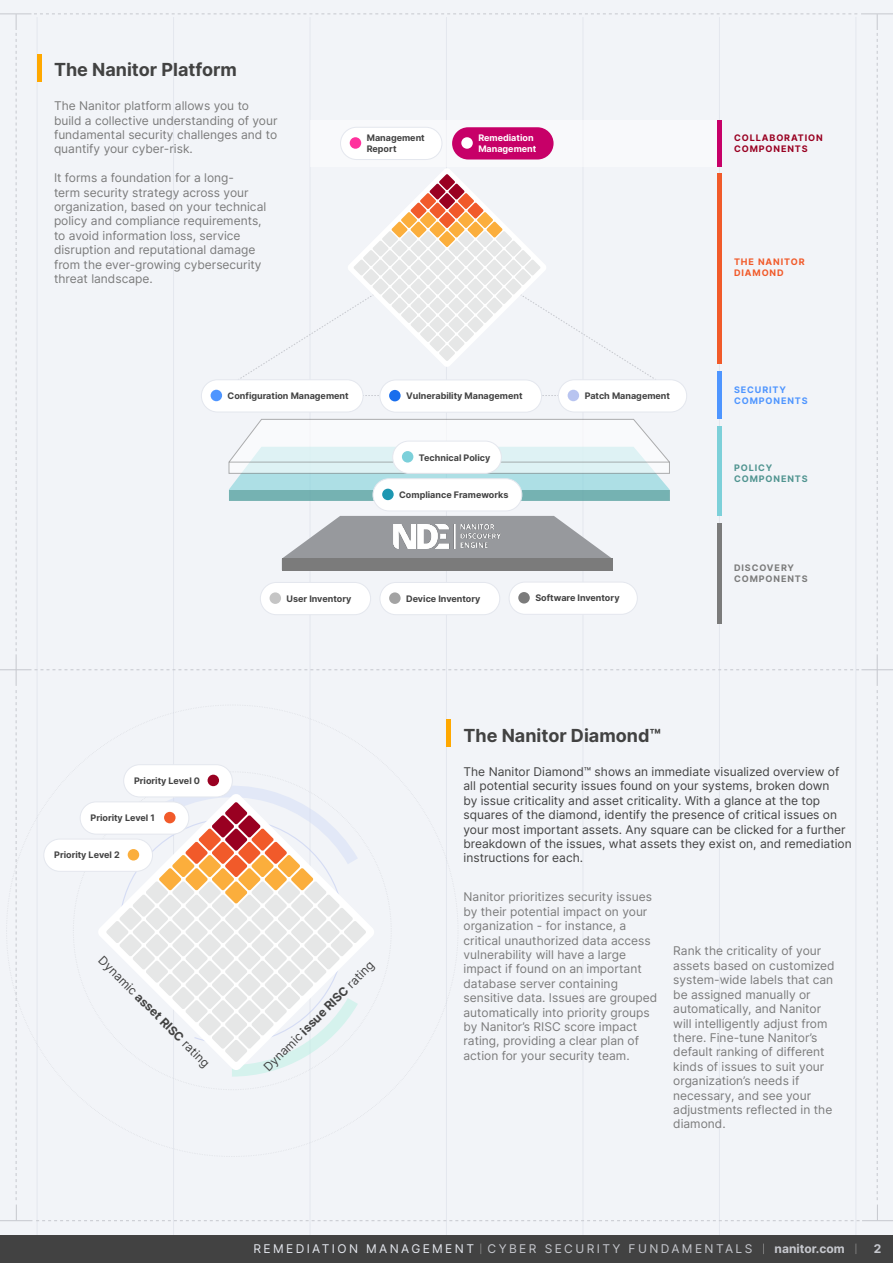
<style>
.page{position:relative;width:893px;height:1263px;background:#f2f4f8}
.page>*{position:absolute;margin:0;border:0;box-sizing:border-box;transform-origin:0 0}
.t1{font:700 18px "Inter";color:#424242}
.t2{font:12px/14.4px "Inter";color:#7b7b7b}
.t3{font:12px/14.4px "Inter";color:#424242}
.t4{font:12px "Inter";letter-spacing:.2em;color:#c6c8ce}
.t5{font:12px "Inter";letter-spacing:.2em;color:#e4e7ee}
.t6{font:700 12px "Inter";color:#c6c8ce}
.t7{font:700 9px/10.8px "Inter";color:#424242}
.t8{font:700 9px/10.8px "Inter";letter-spacing:.1em;color:#990021}
.t9{font:700 9px/10.8px "Inter";color:#fff}
.t10{font:700 9px/10.8px "Inter";letter-spacing:.1em;color:#7b7b7b}
.t11{font:700 9px/10.8px "Inter";letter-spacing:.1em;color:#4e95ff}
.t12{font:700 9px/10.8px "Inter";letter-spacing:.1em;color:#f15a2a}
.t13{font:700 9px/10.8px "Inter";letter-spacing:.1em;color:#509490}
.s1{font-weight:700}
</style>
<div class="page">
<hr style="left:37px;top:17px;width:1px;height:1229px;background:#e4e7ee">
<hr style="left:310px;top:17px;width:1px;height:1229px;background:#e4e7ee">
<hr style="left:173px;top:17px;width:1px;height:1229px;background:#e4e7ee">
<hr style="left:719px;top:17px;width:1px;height:1229px;background:#e4e7ee">
<hr style="left:855px;top:17px;width:1px;height:1229px;background:#e4e7ee">
<hr style="left:446px;top:17px;width:1px;height:1229px;background:#e4e7ee">
<hr style="left:583px;top:17px;width:1px;height:1229px;background:#e4e7ee">
<div style="left:0;top:1236px;width:893px;height:27px;background:#424242"></div>
<hr style="left:0;top:669px;width:32px;height:1px;background:#c6c8ce">
<hr style="left:16px;top:654px;width:1px;height:32px;background:#c6c8ce">
<hr style="left:861px;top:669px;width:32px;height:1px;background:#c6c8ce">
<hr style="left:877px;top:654px;width:1px;height:32px;background:#c6c8ce">
<svg style="left:34px;top:669px;width:825px;height:1px"></svg>
<hr style="left:0;top:14px;width:31px;height:1px;background:#c6c8ce">
<svg style="left:16px;top:14px;width:1px;height:637px"></svg>
<hr style="left:861px;top:14px;width:32px;height:1px;background:#c6c8ce">
<svg style="left:877px;top:14px;width:1px;height:637px"></svg>
<svg style="left:34px;top:14px;width:823px;height:1px"></svg>
<hr style="left:862px;top:1220px;width:31px;height:1px;background:#c6c8ce">
<svg style="left:877px;top:690px;width:1px;height:530px"></svg>
<hr style="left:0;top:1220px;width:32px;height:1px;background:#c6c8ce">
<svg style="left:16px;top:690px;width:1px;height:530px"></svg>
<svg style="left:36px;top:1220px;width:824px;height:1px"></svg>
<div style="left:37px;top:54px;width:5px;height:27px;background:#ffa800"></div>
<div style="left:446px;top:720px;width:5px;height:27px;background:#ffa800"></div>
<div style="left:310px;top:120px;width:409px;height:46px;background:#f8f9fb"></div>
<svg style="left:283px;top:516px;width:328px;height:42px"></svg>
<div style="left:282px;top:558px;width:331px;height:12px;background:#7b7b7b"></div>
<div style="left:340px;top:127px;width:102px;height:32px;background:#fff;border-radius:16px"></div>
<div style="left:340px;top:127px;width:102px;height:33px;border:1px solid #e4e7ee;border-radius:16px"></div>
<div style="left:350px;top:137px;width:11px;height:12px;background:#ff329d;border-radius:50%"></div>
<div style="left:452px;top:127px;width:102px;height:32px;background:#c70068;border-radius:16px"></div>
<div style="left:461px;top:137px;width:12px;height:12px;background:#fff;border-radius:50%"></div>
<div style="left:124px;top:765px;width:108px;height:32px;background:#fff;border-radius:16px"></div>
<div style="left:123px;top:764px;width:110px;height:33px;border:1px solid #e4e7ee;border-radius:16px"></div>
<div style="left:208px;top:775px;width:11px;height:11px;background:#990021;border-radius:50%"></div>
<div style="left:80px;top:802px;width:109px;height:32px;background:#fff;border-radius:16px"></div>
<div style="left:44px;top:839px;width:108px;height:32px;background:#fff;border-radius:16px"></div>
<div style="left:43px;top:839px;width:110px;height:33px;border:1px solid #e4e7ee;border-radius:16px"></div>
<div style="left:558px;top:380px;width:129px;height:32px;background:#fff;border-radius:16px"></div>
<div style="left:558px;top:379px;width:129px;height:33px;border:1px solid #e4e7ee;border-radius:16px"></div>
<div style="left:568px;top:390px;width:11px;height:11px;background:#b8c4f0;border-radius:50%"></div>
<svg style="left:240px;top:168px;width:440px;height:228px"></svg>
<svg style="left:228px;top:418px;width:442px;height:83px"></svg>
<hr style="left:229px;top:462px;width:440px;height:1px;background:#7b7b7b">
<div style="left:393px;top:441px;width:108px;height:32px;background:#fff;border-radius:16px"></div>
<div style="left:392px;top:441px;width:110px;height:33px;border:1px solid #e4e7ee;border-radius:16px"></div>
<div style="left:402px;top:451px;width:11px;height:12px;background:#7cd0da;border-radius:50%"></div>
<img style="left:394px;top:525px;width:106px;height:23px">
<hr style="left:717px;top:120px;width:4px;height:46px;background:#c70068">
<svg style="left:717px;top:372px;width:4px;height:47px"></svg>
<hr style="left:717px;top:426px;width:4px;height:90px;background:#7dd0d9">
<hr style="left:717px;top:173px;width:4px;height:190px;background:#f15a2a">
<div style="left:201px;top:380px;width:162px;height:32px;background:#fff;border-radius:16px"></div>
<div style="left:201px;top:379px;width:162px;height:33px;border:1px solid #e4e7ee;border-radius:16px"></div>
<div style="left:211px;top:390px;width:11px;height:11px;background:#4e95ff;border-radius:50%"></div>
<svg style="left:106px;top:784px;width:260px;height:292px"></svg>
<div style="left:373px;top:479px;width:149px;height:32px;background:#fff;border-radius:16px"></div>
<div style="left:373px;top:478px;width:149px;height:33px;border:1px solid #e4e7ee;border-radius:16px"></div>
<div style="left:382px;top:489px;width:12px;height:11px;background:#1d97b1;border-radius:50%"></div>
<hr style="left:717px;top:523px;width:4px;height:101px;background:#7b7b7b">
<div style="left:380px;top:380px;width:162px;height:32px;background:#fff;border-radius:16px"></div>
<div style="left:380px;top:380px;width:162px;height:33px;border:1px solid #e4e7ee;border-radius:16px"></div>
<div style="left:389px;top:390px;width:12px;height:11px;background:#196eed;border-radius:50%"></div>
<div style="left:260px;top:582px;width:111px;height:33px;background:#fff;border-radius:16px"></div>
<div style="left:260px;top:582px;width:111px;height:33px;border:1px solid #e4e7ee;border-radius:16px"></div>
<div style="left:270px;top:592px;width:11px;height:12px;background:#c5c5c5;border-radius:50%"></div>
<div style="left:380px;top:582px;width:120px;height:33px;background:#fff;border-radius:16px"></div>
<div style="left:380px;top:582px;width:120px;height:33px;border:1px solid #e4e7ee;border-radius:16px"></div>
<div style="left:389px;top:592px;width:12px;height:12px;background:#a3a3a3;border-radius:50%"></div>
<div style="left:509px;top:582px;width:128px;height:32px;background:#fff;border-radius:16px"></div>
<div style="left:509px;top:582px;width:129px;height:33px;border:1px solid #e4e7ee;border-radius:16px"></div>
<div style="left:518px;top:592px;width:12px;height:11px;background:#7b7b7b;border-radius:50%"></div>
<h1 class="t1" style="left:54px;top:56px;width:184px">The Nanitor Platform</h1>
<p class="t2" style="left:54px;top:98px;width:225px">The Nanitor platform allows you to build a collective understanding of your fundamental security challenges and to quantify your cyber-risk.</p>
<p class="t2" style="left:54px;top:170px;width:214px">It forms a foundation for a long-<br>term security strategy across your organization, based on your technical policy and compliance requirements, to avoid information loss, service disruption and reputational damage from the ever-growing cybersecurity threat landscape.</p>
<p class="t7" style="left:367px;top:132px;width:60px">Management<br>Report</p>
<p class="t9" style="left:478px;top:132px;width:60px">Remediation<br>Management</p>
<p class="t7" style="left:228px;top:390px;width:123px">Configuration Management</p>
<p class="t7" style="left:406px;top:390px;width:118px">Vulnerability Management</p>
<p class="t7" style="left:419px;top:452px;width:73px">Technical Policy</p>
<p class="t7" style="left:399px;top:489px;width:111px">Compliance Frameworks</p>
<p class="t7" style="left:585px;top:390px;width:87px">Patch Management</p>
<p class="t7" style="left:287px;top:593px;width:66px">User Inventory</p>
<p class="t7" style="left:406px;top:593px;width:76px">Device Inventory</p>
<p class="t7" style="left:535px;top:593px;width:86px">Software Inventory</p>
<h1 class="t1" style="left:463px;top:722px;width:199px">The Nanitor Diamond™</h1>
<p class="t8" style="left:734px;top:132px;width:90px">COLLABORATION<br>COMPONENTS</p>
<p class="t12" style="left:734px;top:256px;width:72px">THE NANITOR<br>DIAMOND</p>
<p class="t11" style="left:734px;top:384px;width:75px">SECURITY<br>COMPONENTS</p>
<p class="t13" style="left:734px;top:463px;width:75px">POLICY<br>COMPONENTS</p>
<p class="t10" style="left:734px;top:562px;width:75px">DISCOVERY<br>COMPONENTS</p>
<p class="t7" style="left:134px;top:775px;width:68px">Priority Level 0</p>
<p class="t7" style="left:91px;top:812px;width:66px">Priority Level 1</p>
<p class="t7" style="left:54px;top:850px;width:67px">Priority Level 2</p>
<p class="t3" style="left:106px;top:953px;width:153px;rotate:45deg">Dynamic <span class="s1">asset RISC</span> rating</p>
<p class="t3" style="left:260px;top:1064px;width:152px;rotate:-45deg">Dynamic <span class="s1">issue RISC</span> rating</p>
<p class="t3" style="left:463px;top:764px;width:390px">The Nanitor Diamond™ shows an immediate visualized overview of all potential security issues found on your systems, broken down<br>by issue criticality and asset criticality. With a glance at the top squares of the diamond, identify the presence of critical issues on your most important assets. Any square can be clicked for a further breakdown of the issues, what assets they exist on, and remediation instructions for each.</p>
<p class="t2" style="left:463px;top:889px;width:195px">Nanitor prioritizes security issues by their potential impact on your organization - for instance, a critical unauthorized data access vulnerability will have a large impact if found on an important database server containing sensitive data. Issues are grouped automatically into priority groups by Nanitor’s RISC score impact rating, providing a clear plan of action for your security team.</p>
<p class="t2" style="left:673px;top:944px;width:163px">Rank the criticality of your assets based on customized system-wide labels that can be assigned manually or automatically, and Nanitor will intelligently adjust from there. Fine-tune Nanitor’s default ranking of different kinds of issues to suit your organization’s needs if necessary, and see your adjustments reflected in the diamond.</p>
<p class="t5" style="left:253px;top:1240px;width:222px">REMEDIATION MANAGEMENT</p>
<p class="t4" style="left:488px;top:1239px;width:266px">CYBER SECURITY FUNDAMENTALS</p>
<p class="t6" style="left:775px;top:1239px;width:72px">nanitor.com</p>
<p class="t6" style="left:874px;top:1239px;width:9px">2</p>
</div>
